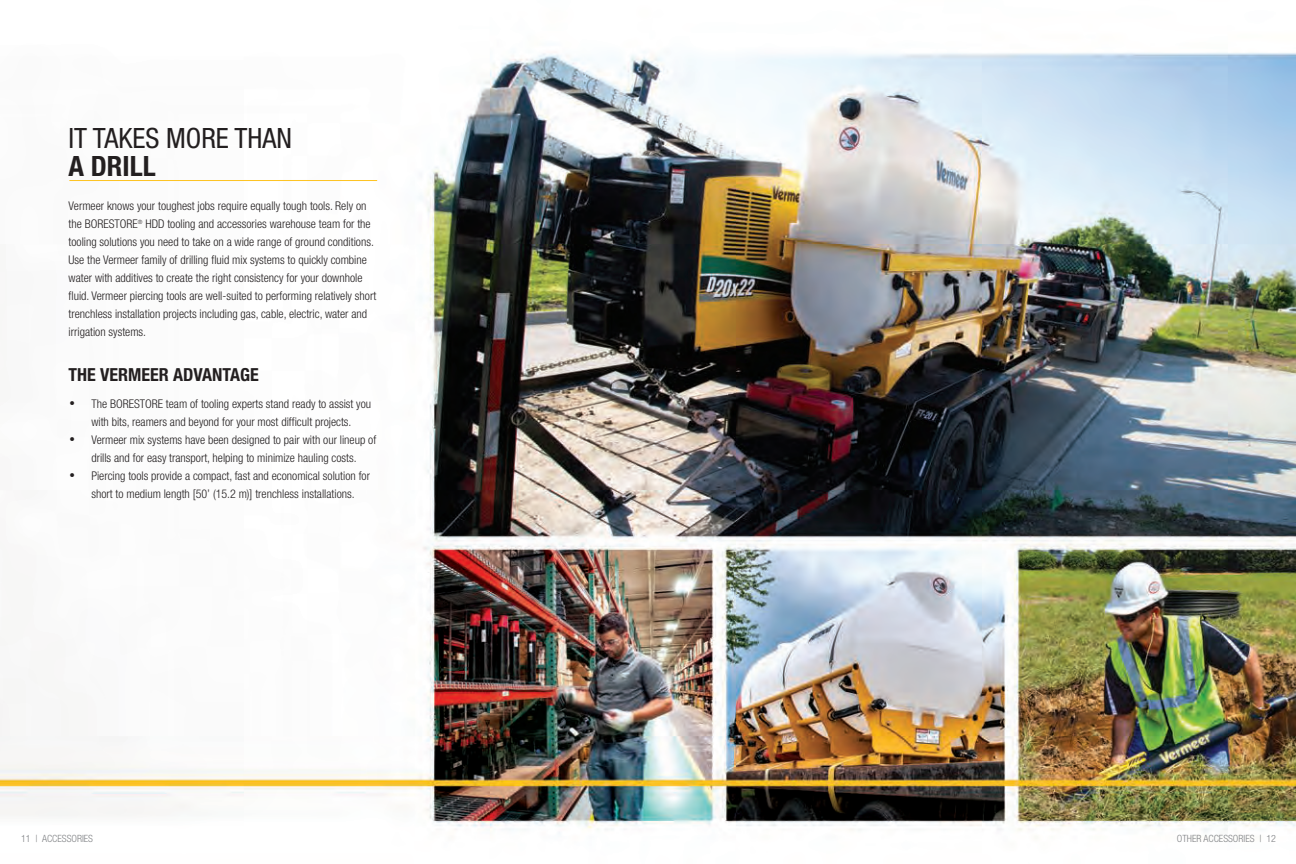
<style>
.page{position:relative;width:1296px;height:864px;background:#fff}
.page>*{position:absolute;margin:0;border:0;box-sizing:border-box;transform-origin:0 0}
.t1{font:condensed 28px "Helvetica Neue";color:#231f20}
.t2{font:700 condensed 28px "Helvetica Neue";color:#231f20}
.t3{font:700 condensed 18px "Helvetica Neue";color:#231f20}
.t4{font:300 condensed 12px/18px "Helvetica Neue";color:#231f20}
.t5{font:300 condensed 11px "Helvetica Neue";color:#231f20}
.t6{font:300 condensed 10px "Helvetica Neue";color:#808285}
</style>
<div class="page">
<img style="left:0;top:52px;width:1296px;height:780px">
<hr style="left:69px;top:180px;width:308px;height:1px;background:#fec422">
<p class="t1" style="left:69px;top:122px;width:225px">IT TAKES MORE THAN</p>
<p class="t2" style="left:69px;top:149px;width:89px">A DRILL</p>
<p class="t4" style="left:69px;top:197px;width:309px">Vermeer knows your toughest jobs require equally tough tools. Rely on the BORESTORE<sup>®</sup> HDD tooling and accessories warehouse team for the tooling solutions you need to take on a wide range of ground conditions.<br>Use the Vermeer family of drilling fluid mix systems to quickly combine water with additives to create the right consistency for your downhole fluid. Vermeer piercing tools are well-suited to performing relatively short trenchless installation projects including gas, cable, electric, water and irrigation systems.</p>
<p class="t3" style="left:69px;top:364px;width:192px">THE VERMEER ADVANTAGE</p>
<p class="t4" style="left:91px;top:395px;width:281px">The BORESTORE team of tooling experts stand ready to assist you with bits, reamers and beyond for your most difficult projects.</p>
<p class="t4" style="left:91px;top:431px;width:286px">Vermeer mix systems have been designed to pair with our lineup of drills and for easy transport, helping to minimize hauling costs.</p>
<p class="t4" style="left:91px;top:467px;width:280px">Piercing tools provide a compact, fast and economical solution for short to medium length [50’ (15.2 m)] trenchless installations.</p>
<p class="t5" style="left:69px;top:397px;width:7px">•</p>
<p class="t5" style="left:69px;top:433px;width:7px">•</p>
<p class="t5" style="left:69px;top:469px;width:7px">•</p>
<p class="t6" style="left:21px;top:833px;width:74px">11 | ACCESSORIES</p>
<p class="t6" style="left:1177px;top:833px;width:101px">OTHER ACCESSORIES | 12</p>
</div>
